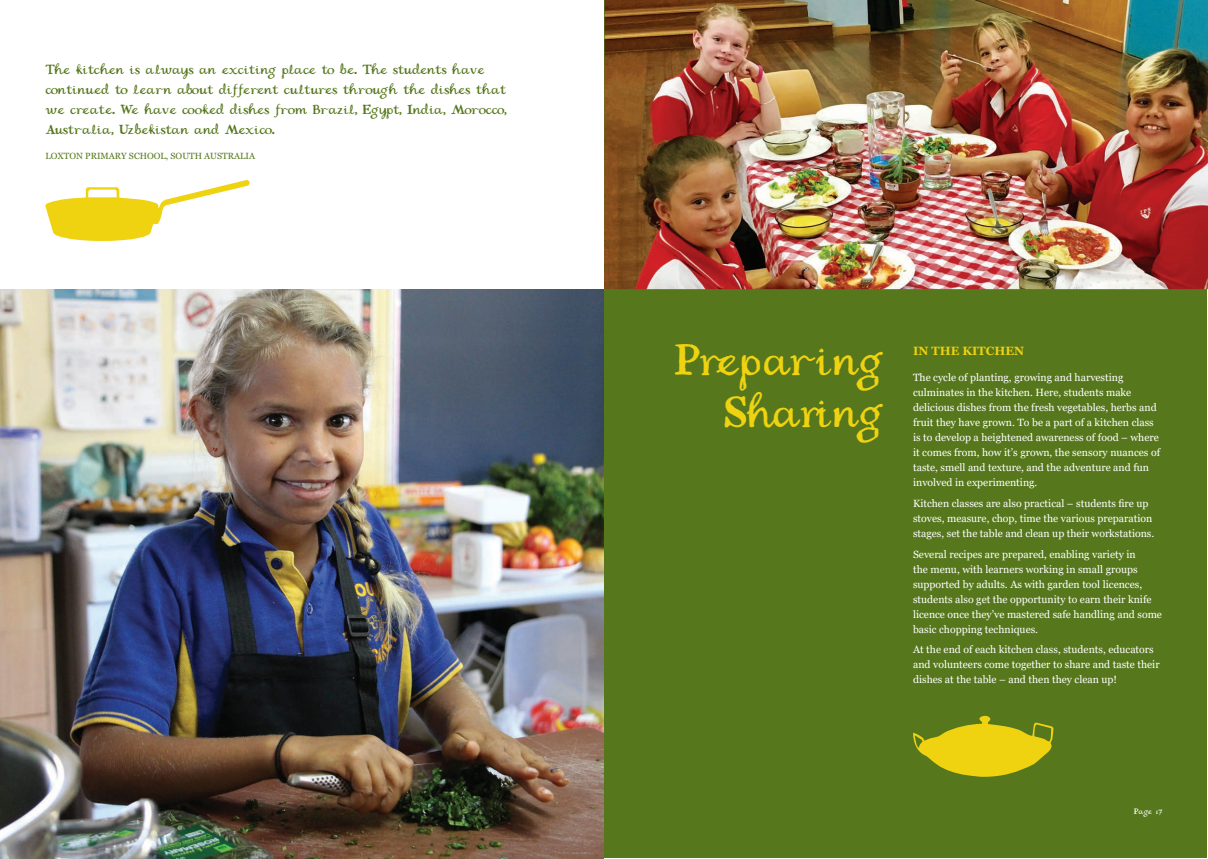
<style>
.page{position:relative;width:1208px;height:859px;background:#fff}
.page>*{position:absolute;margin:0;border:0;box-sizing:border-box;transform-origin:0 0}
.t1{font:39px/52px "Gardener Alternate";letter-spacing:-.035em;color:#efd311;text-align:right}
.t2{font:12px/20px "Gardener Alternate";letter-spacing:-.035em;color:#56771c}
.t3{font:700 12px "Georgia";color:#efd311}
.t4{font:10.5px/15px "Georgia";color:#fff}
.t5{font:9px "Georgia";color:#56771c}
.t6{font:7px "Gardener Alternate";letter-spacing:-.005em;color:#fff}
</style>
<div class="page">
<div style="left:604px;top:0;width:603px;height:858px;background:#56771c"></div>
<svg style="left:913px;top:716px;width:140px;height:61px"></svg>
<svg style="left:45px;top:180px;width:204px;height:61px"></svg>
<img style="left:0;top:290px;width:604px;height:569px">
<img style="left:604px;top:0;width:604px;height:289px">
<p class="t2" style="left:45px;top:61px;width:463px">The kitchen is always an exciting place to be. The students have continued to learn about different cultures through the dishes that we create. We have cooked dishes from Brazil, Egypt, India, Morocco, Australia, Uzbekistan and Mexico.</p>
<p class="t5" style="left:45px;top:150px;width:211px">LOXTON PRIMARY SCHOOL, SOUTH AUSTRALIA</p>
<h1 class="t1" style="left:674px;top:337px;width:212px">Preparing<br>Sharing</h1>
<p class="t3" style="left:913px;top:343px;width:112px">IN THE KITCHEN</p>
<p class="t4" style="left:913px;top:370px;width:248px">The cycle of planting, growing and harvesting culminates in the kitchen. Here, students make delicious dishes from the fresh vegetables, herbs and fruit they have grown. To be a part of a kitchen class is to develop a heightened awareness of food – where it comes from, how it’s grown, the sensory nuances of taste, smell and texture, and the adventure and fun involved in experimenting.</p>
<p class="t4" style="left:913px;top:496px;width:243px">Kitchen classes are also practical – students fire up stoves, measure, chop, time the various preparation stages, set the table and clean up their workstations.</p>
<p class="t4" style="left:913px;top:547px;width:250px">Several recipes are prepared, enabling variety in<br>the menu, with learners working in small groups supported by adults. As with garden tool licences, students also get the opportunity to earn their knife licence once they’ve mastered safe handling and some basic chopping techniques.</p>
<p class="t4" style="left:913px;top:642px;width:248px">At the end of each kitchen class, students, educators and volunteers come together to share and taste their dishes at the table – and then they clean up!</p>
<p class="t6" style="left:1133px;top:807px;width:30px">Page 17</p>
</div>
